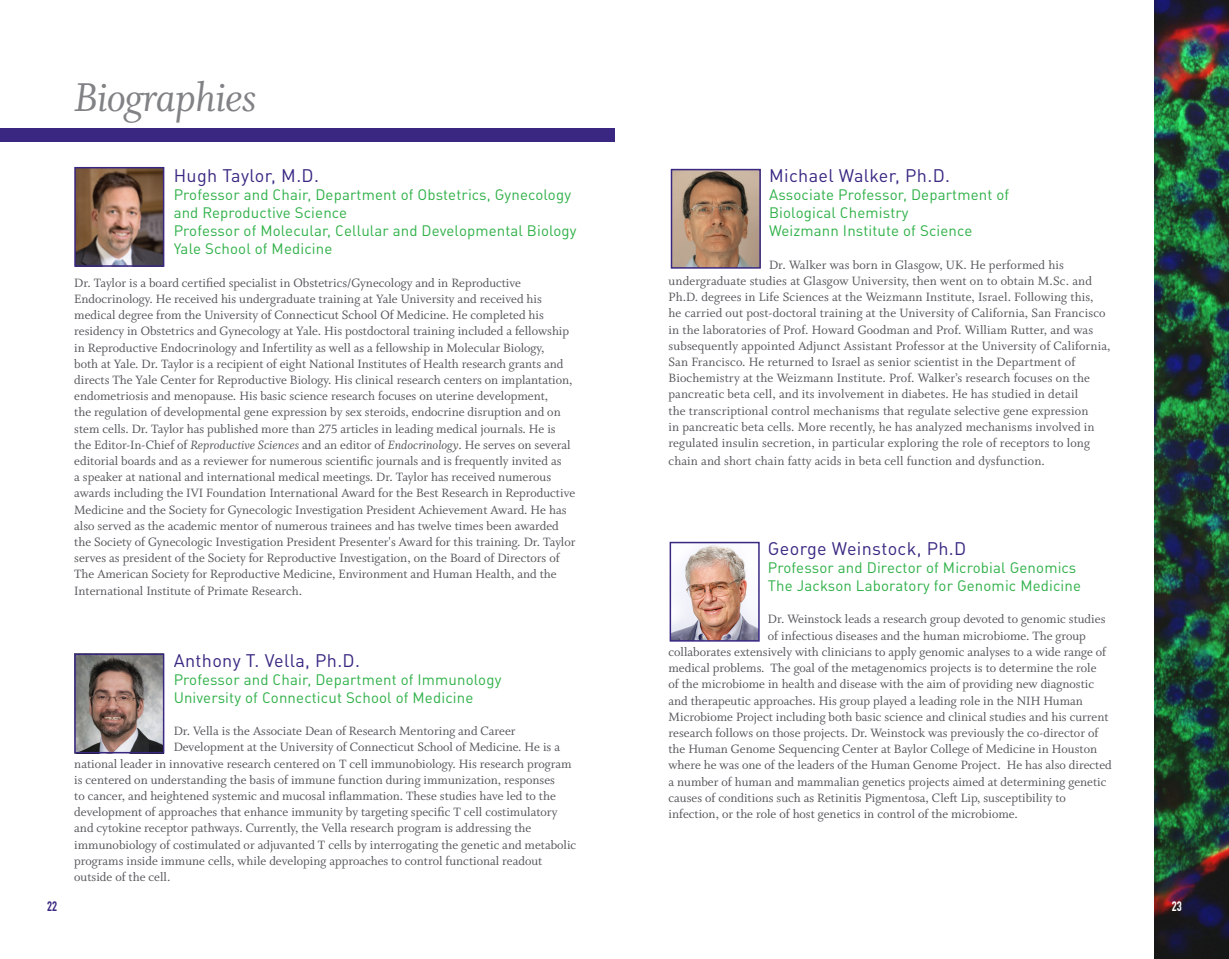
<style>
.page{position:relative;width:1229px;height:959px;background:#fff}
.page>*{position:absolute;margin:0;border:0;box-sizing:border-box;transform-origin:0 0}
.t1{font:45px "Whitman Italic LF";letter-spacing:-.02em;color:#808285}
.t2{font:18px "DINOT";letter-spacing:.02em;color:#3a2782}
.BioTitle{font:15px/18px "DINOT";letter-spacing:.01em;color:#30b149}
.t3{font:13.5px/16.2px "Whitman Roman LF";color:#54555a}
.t4{font:700 13.5px "DIN Condensed";color:#3a2782}
.t5{font:700 13.5px "DIN Condensed";color:#fff}
.s1{font-family:"Whitman Italic LF"}
</style>
<div class="page">
<div style="left:0;top:128px;width:614px;height:14px;background:#3a2782"></div>
<img style="left:673px;top:172px;width:85px;height:94px">
<div style="left:670px;top:169px;width:91px;height:100px;border:2px solid #3a2782"></div>
<img style="left:672px;top:545px;width:84px;height:93px">
<div style="left:669px;top:542px;width:90px;height:99px;border:2px solid #3a2782"></div>
<img style="left:1154px;top:0;width:74px;height:958px">
<img style="left:77px;top:656px;width:84px;height:94px">
<div style="left:74px;top:653px;width:90px;height:100px;border:2px solid #3a2782"></div>
<img style="left:77px;top:170px;width:84px;height:94px">
<div style="left:74px;top:167px;width:90px;height:100px;border:2px solid #3a2782"></div>
<p class="t1" style="left:74px;top:73px;width:184px">Biographies</p>
<p class="t2" style="left:174px;top:164px;width:147px">Hugh Taylor, M.D.</p>
<p class="BioTitle" style="left:174px;top:185px;width:399px">Professor and Chair, Department of Obstetrics, Gynecology and Reproductive Science</p>
<p class="BioTitle" style="left:174px;top:221px;width:404px">Professor of Molecular, Cellular and Developmental Biology</p>
<p class="BioTitle" style="left:174px;top:239px;width:160px">Yale School of Medicine</p>
<p class="t3" style="left:74px;top:275px;width:503px">Dr. Taylor is a board certified specialist in Obstetrics/Gynecology and in Reproductive Endocrinology. He received his undergraduate training at Yale University and received his medical degree from the University of Connecticut School Of Medicine. He completed his residency in Obstetrics and Gynecology at Yale. His postdoctoral training included a fellowship in Reproductive Endocrinology and Infertility as well as a fellowship in Molecular Biology,<br>both at Yale. Dr. Taylor is a recipient of eight National Institutes of Health research grants and directs The Yale Center for Reproductive Biology. His clinical research centers on implantation, endometriosis and menopause. His basic science research focuses on uterine development,<br>the regulation of developmental gene expression by sex steroids, endocrine disruption and on stem cells. Dr. Taylor has published more than 275 articles in leading medical journals. He is the Editor-In-Chief of <span class="s1">Reproductive Sciences</span> and an editor of <span class="s1">Endocrinology</span>. He serves on several editorial boards and as a reviewer for numerous scientific journals and is frequently invited as<br>a speaker at national and international medical meetings. Dr. Taylor has received numerous awards including the IVI Foundation International Award for the Best Research in Reproductive Medicine and the Society for Gynecologic Investigation President Achievement Award. He has also served as the academic mentor of numerous trainees and has twelve times been awarded the Society of Gynecologic Investigation President Presenter's Award for this training. Dr. Taylor serves as president of the Society for Reproductive Investigation, on the Board of Directors of The American Society for Reproductive Medicine, Environment and Human Health, and the International Institute of Primate Research.</p>
<p class="t2" style="left:174px;top:649px;width:188px">Anthony T. Vella, Ph.D.</p>
<p class="BioTitle" style="left:174px;top:670px;width:329px">Professor and Chair, Department of Immunology</p>
<p class="BioTitle" style="left:174px;top:688px;width:301px">University of Connecticut School of Medicine</p>
<p class="t3" style="left:174px;top:723px;width:343px">Dr. Vella is the Associate Dean of Research Mentoring and Career</p>
<p class="t3" style="left:174px;top:739px;width:388px">Development at the University of Connecticut School of Medicine. He is a</p>
<p class="t3" style="left:74px;top:755px;width:498px">national leader in innovative research centered on T cell immunobiology. His research program</p>
<p class="t3" style="left:74px;top:771px;width:482px">is centered on understanding the basis of immune function during immunization, responses</p>
<p class="t3" style="left:74px;top:788px;width:483px">to cancer, and heightened systemic and mucosal inflammation. These studies have led to the</p>
<p class="t3" style="left:74px;top:804px;width:485px">development of approaches that enhance immunity by targeting specific T cell costimulatory</p>
<p class="t3" style="left:74px;top:820px;width:458px">and cytokine receptor pathways. Currently, the Vella research program is addressing the</p>
<p class="t3" style="left:74px;top:836px;width:503px">immunobiology of costimulated or adjuvanted T cells by interrogating the genetic and metabolic</p>
<p class="t3" style="left:74px;top:852px;width:469px">programs inside immune cells, while developing approaches to control functional readout</p>
<p class="t3" style="left:74px;top:869px;width:98px">outside of the cell.</p>
<p class="t2" style="left:769px;top:164px;width:182px">Michael Walker, Ph.D.</p>
<p class="BioTitle" style="left:769px;top:185px;width:242px">Associate Professor, Department of</p>
<p class="BioTitle" style="left:769px;top:203px;width:141px">Biological Chemistry</p>
<p class="BioTitle" style="left:769px;top:221px;width:205px">Weizmann Institute of Science</p>
<p class="t3" style="left:668px;top:257px;width:443px;text-indent:100px">Dr. Walker was born in Glasgow, UK. He performed his undergraduate studies at Glasgow University, then went on to obtain M.Sc. and Ph.D. degrees in Life Sciences at the Weizmann Institute, Israel. Following this,<br>he carried out post-doctoral training at the University of California, San Francisco in the laboratories of Prof. Howard Goodman and Prof. William Rutter, and was subsequently appointed Adjunct Assistant Professor at the University of California, San Francisco. He returned to Israel as senior scientist in the Department of Biochemistry at the Weizmann Institute. Prof. Walker’s research focuses on the pancreatic beta cell, and its involvement in diabetes. He has studied in detail<br>the transcriptional control mechanisms that regulate selective gene expression<br>in pancreatic beta cells. More recently, he has analyzed mechanisms involved in regulated insulin secretion, in particular exploring the role of receptors to long</p>
<p class="t3" style="left:668px;top:453px;width:378px">chain and short chain fatty acids in beta cell function and dysfunction.</p>
<p class="t2" style="left:768px;top:537px;width:200px">George Weinstock, Ph.D</p>
<p class="BioTitle" style="left:768px;top:558px;width:310px">Professor and Director of Microbial Genomics</p>
<p class="BioTitle" style="left:768px;top:576px;width:315px">The Jackson Laboratory for Genomic Medicine</p>
<p class="t3" style="left:768px;top:611px;width:339px">Dr. Weinstock leads a research group devoted to genomic studies</p>
<p class="t3" style="left:768px;top:627px;width:319px">of infectious diseases and the human microbiome. The group</p>
<p class="t3" style="left:668px;top:644px;width:439px">collaborates extensively with clinicians to apply genomic analyses to a wide range of</p>
<p class="t3" style="left:668px;top:660px;width:429px">medical problems. The goal of the metagenomics projects is to determine the role</p>
<p class="t3" style="left:668px;top:676px;width:427px">of the microbiome in health and disease with the aim of providing new diagnostic</p>
<p class="t3" style="left:668px;top:692px;width:416px">and therapeutic approaches. His group played a leading role in the NIH Human</p>
<p class="t3" style="left:668px;top:708px;width:441px">Microbiome Project including both basic science and clinical studies and his current</p>
<p class="t3" style="left:668px;top:725px;width:431px">research follows on those projects. Dr. Weinstock was previously the co-director of</p>
<p class="t3" style="left:668px;top:741px;width:430px">the Human Genome Sequencing Center at Baylor College of Medicine in Houston</p>
<p class="t3" style="left:668px;top:757px;width:445px">where he was one of the leaders of the Human Genome Project. He has also directed</p>
<p class="t3" style="left:668px;top:773px;width:439px">a number of human and mammalian genetics projects aimed at determining genetic</p>
<p class="t3" style="left:668px;top:789px;width:399px">causes of conditions such as Retinitis Pigmentosa, Cleft Lip, susceptibility to</p>
<p class="t3" style="left:668px;top:806px;width:351px">infection, or the role of host genetics in control of the microbiome.</p>
<p class="t4" style="left:47px;top:898px;width:12px">22</p>
<p class="t5" style="left:1171px;top:898px;width:12px">23</p>
</div>
